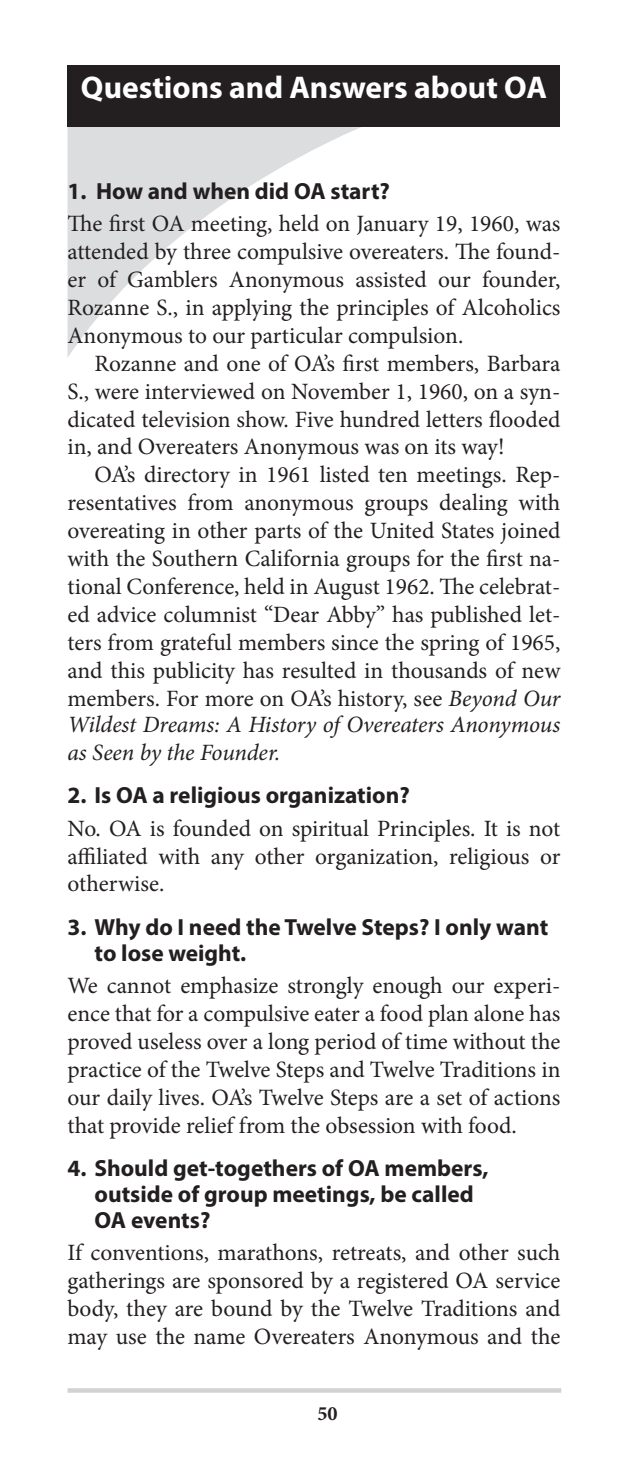
<style>
.page{position:relative;width:628px;height:1458px;background:#fff}
.page>*{position:absolute;margin:0;border:0;box-sizing:border-box;transform-origin:0 0}
.Heading_1_white{font:700 31.5px "Myriad Pro";color:#fff}
.Body_Text_no_Indent{font:23.4px/27.9px "Minion Pro";letter-spacing:-.005em;color:#231f20;text-align:justify}
.Body_Text{font:23.4px/27.9px "Minion Pro";letter-spacing:-.005em;color:#231f20;text-align:justify}
.Heading_3{font:700 23.4px/25.7px "Myriad Pro";color:#231f20}
.Body_Text-2{font:italic 23.4px/27.9px "Minion Pro";letter-spacing:-.005em;color:#231f20}
.t1{font:700 20.25px "Minion Pro";color:#231f20}
.s1{font-style:italic}
</style>
<div class="page">
<div style="left:68px;top:1388px;width:493px;height:5px;background:#d1d2d4"></div>
<svg style="left:67px;top:67px;width:294px;height:290px"></svg>
<div style="left:68px;top:65px;width:492px;height:62px;background:#231f20"></div>
<p class="Heading_1_white" style="left:81px;top:67px;width:467px">Questions and Answers about OA</p>
<p class="Heading_3" style="left:68px;top:177px;width:324px">1. How and when did OA start?</p>
<p class="Body_Text_no_Indent" style="left:68px;top:210px;width:494px">The first OA meeting, held on January 19, 1960, was attended by three compulsive overeaters. The found&shy;er of Gamblers Anonymous assisted our founder, Rozanne S., in applying the principles of Alcoholics Anonymous to our particular compulsion.</p>
<p class="Body_Text" style="left:68px;top:349px;width:494px;text-indent:27px">Rozanne and one of OA’s first members, Barbara S., were interviewed on November 1, 1960, on a syn&shy;dicated television show. Five hundred letters flooded in, and Overeaters Anonymous was on its way!</p>
<p class="Body_Text" style="left:68px;top:461px;width:494px;text-indent:27px">OA’s directory in 1961 listed ten meetings. Rep&shy;resentatives from anonymous groups dealing with overeating in other parts of the United States joined with the Southern California groups for the first na&shy;tional Conference, held in August 1962. The celebrat&shy;ed advice columnist “Dear Abby” has published let&shy;ters from grateful members since the spring of 1965, and this publicity has resulted in thousands of new members. For more on OA’s history, see <span class="s1">Beyond Our</span></p>
<p class="Body_Text-2" style="left:68px;top:710px;width:494px">Wildest Dreams: A History of Overeaters Anonymous as Seen by the Founder.</p>
<p class="Heading_3" style="left:68px;top:782px;width:344px">2. Is OA a religious organization?</p>
<p class="Body_Text_no_Indent" style="left:68px;top:814px;width:494px">No. OA is founded on spiritual Principles. It is not affiliated with any other organization, religious or otherwise.</p>
<p class="Heading_3" style="left:95px;top:914px;width:455px;text-indent:-27px">3. Why do I need the Twelve Steps? I only want to lose weight.</p>
<p class="Body_Text_no_Indent" style="left:68px;top:972px;width:494px">We cannot emphasize strongly enough our experi&shy;ence that for a compulsive eater a food plan alone has proved useless over a long period of time without the practice of the Twelve Steps and Twelve Traditions in our daily lives. OA’s Twelve Steps are a set of actions that provide relief from the obsession with food.</p>
<p class="Heading_3" style="left:95px;top:1155px;width:395px;text-indent:-27px">4. Should get-togethers of OA members, outside of group meetings, be called<br>OA events?</p>
<p class="Body_Text_no_Indent" style="left:68px;top:1239px;width:494px">If conventions, marathons, retreats, and other such gatherings are sponsored by a registered OA service body, they are bound by the Twelve Traditions and may use the name Overeaters Anonymous and the</p>
<p class="t1" style="left:317px;top:1399px;width:22px">50</p>
</div>
